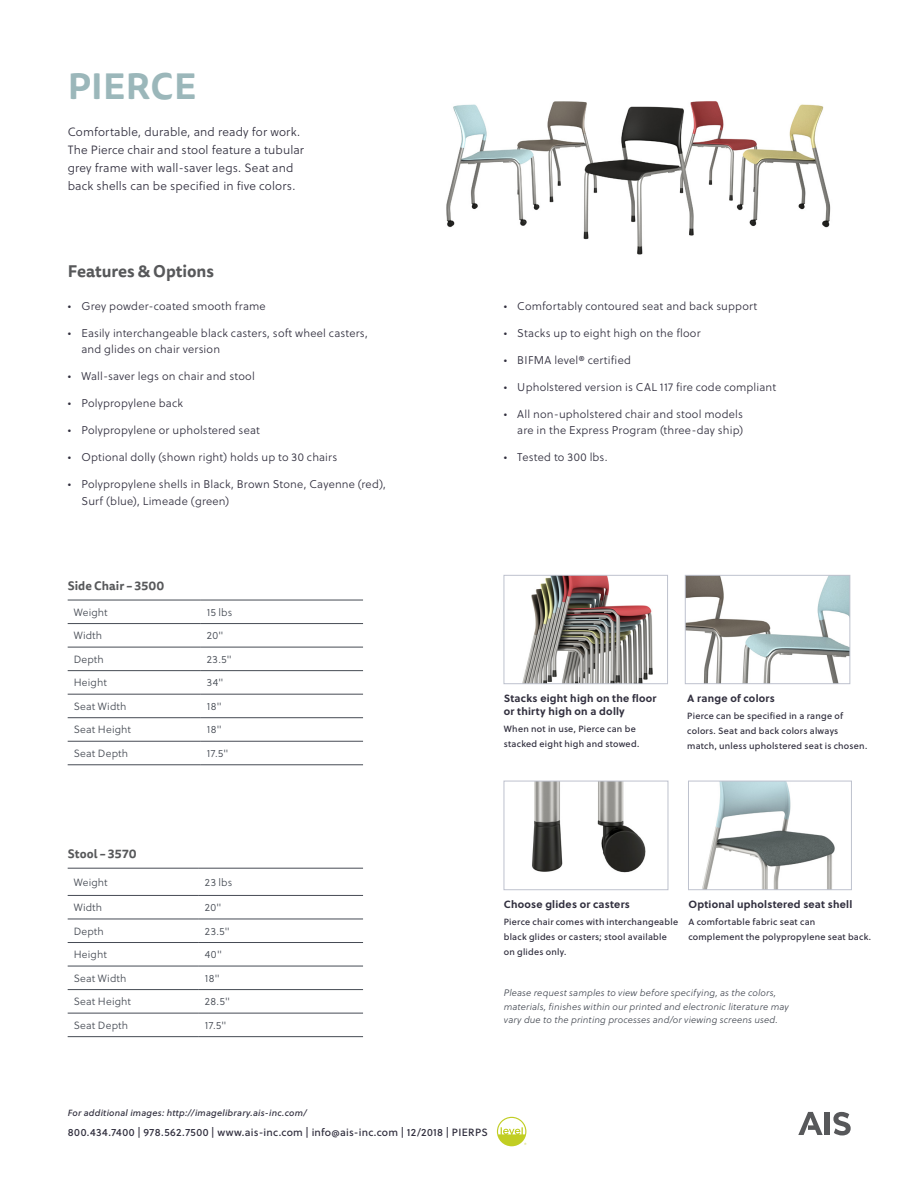
<style>
.page{position:relative;width:918px;height:1188px;background:#fff}
.page>*{position:absolute;margin:0;border:0;box-sizing:border-box;transform-origin:0 0}
.t1{font:700 36px "Tisa Sans Pro";letter-spacing:.01em;color:#9bb7ba}
.t2{font:700 16.5px "Tisa Sans Pro";letter-spacing:-.005em;color:#57585a}
.Regular_Bullets{font:12px/18px "Soleil Lt";letter-spacing:.015em;color:#312f3e}
.t3{font:700 12px "Tisa Sans Pro";letter-spacing:.01em;color:#57585a}
.t4{font:11.25px/16.5px "Soleil Lt";letter-spacing:.015em;color:#312f3e}
.Paragraph_Style_1{font:10.5px "Soleil Lt";letter-spacing:.015em;color:#464b54}
.Regular_Bullets-2{font:700 10.5px "Soleil";letter-spacing:.02em;color:#312f3e}
.t5{font:10.5px "Soleil Bk";letter-spacing:.03em;color:#312f3e}
.Paragraph_Style_1-2{font:italic 9.45px/13.5px "Soleil Lt";letter-spacing:.015em;color:#464b54}
.Regular_Bullets-3{font:9px/15px "Soleil Bk";letter-spacing:.025em;color:#312f3e}
.t6{font:italic 9px "Soleil Bk";letter-spacing:.025em;color:#312f3e}
</style>
<div class="page">
<img style="left:446px;top:101px;width:385px;height:154px">
<svg style="left:497px;top:1117px;width:29px;height:29px"></svg>
<div style="left:825px;top:1112px;width:5px;height:23px;background:#57585a"></div>
<svg style="left:833px;top:1112px;width:18px;height:23px"></svg>
<svg style="left:798px;top:1112px;width:25px;height:23px"></svg>
<hr style="left:68px;top:647px;width:133px;height:1px;background:#464b54">
<hr style="left:201px;top:647px;width:162px;height:1px;background:#464b54">
<hr style="left:68px;top:670px;width:133px;height:1px;background:#464b54">
<hr style="left:201px;top:670px;width:162px;height:1px;background:#464b54">
<hr style="left:68px;top:694px;width:133px;height:1px;background:#464b54">
<hr style="left:201px;top:694px;width:162px;height:1px;background:#464b54">
<hr style="left:68px;top:717px;width:133px;height:1px;background:#464b54">
<hr style="left:201px;top:717px;width:162px;height:1px;background:#464b54">
<hr style="left:68px;top:741px;width:133px;height:1px;background:#464b54">
<hr style="left:201px;top:741px;width:162px;height:1px;background:#464b54">
<hr style="left:68px;top:765px;width:133px;height:1px;background:#464b54">
<hr style="left:201px;top:765px;width:162px;height:1px;background:#464b54">
<hr style="left:68px;top:600px;width:133px;height:1px;background:#464b54">
<hr style="left:201px;top:600px;width:162px;height:1px;background:#464b54">
<hr style="left:68px;top:623px;width:133px;height:1px;background:#464b54">
<hr style="left:201px;top:623px;width:162px;height:1px;background:#464b54">
<hr style="left:68px;top:919px;width:131px;height:1px;background:#464b54">
<hr style="left:199px;top:919px;width:164px;height:1px;background:#464b54">
<hr style="left:68px;top:942px;width:131px;height:1px;background:#464b54">
<hr style="left:199px;top:942px;width:164px;height:1px;background:#464b54">
<hr style="left:68px;top:966px;width:131px;height:1px;background:#464b54">
<hr style="left:199px;top:966px;width:164px;height:1px;background:#464b54">
<hr style="left:68px;top:989px;width:131px;height:1px;background:#464b54">
<hr style="left:199px;top:989px;width:164px;height:1px;background:#464b54">
<hr style="left:68px;top:1013px;width:131px;height:1px;background:#464b54">
<hr style="left:199px;top:1013px;width:164px;height:1px;background:#464b54">
<hr style="left:68px;top:1036px;width:131px;height:1px;background:#464b54">
<hr style="left:199px;top:1036px;width:164px;height:1px;background:#464b54">
<hr style="left:68px;top:868px;width:131px;height:1px;background:#464b54">
<hr style="left:199px;top:868px;width:164px;height:1px;background:#464b54">
<hr style="left:68px;top:895px;width:131px;height:1px;background:#464b54">
<hr style="left:199px;top:895px;width:164px;height:1px;background:#464b54">
<img style="left:522px;top:577px;width:131px;height:105px">
<div style="left:504px;top:575px;width:164px;height:109px;border:1px solid #bec2ce"></div>
<img style="left:687px;top:577px;width:161px;height:105px">
<div style="left:685px;top:575px;width:165px;height:109px;border:1px solid #bec2ce"></div>
<img style="left:702px;top:783px;width:133px;height:105px">
<div style="left:688px;top:781px;width:164px;height:109px;border:1px solid #bec2ce"></div>
<img style="left:532px;top:783px;width:114px;height:90px">
<div style="left:504px;top:781px;width:164px;height:109px;border:1px solid #bec2ce"></div>
<p class="t1" style="left:68px;top:60px;width:130px">PIERCE</p>
<p class="Regular_Bullets" style="left:68px;top:123px;width:238px">Comfortable, durable, and ready for work.<br>The Pierce chair and stool feature a tubular grey frame with wall-saver legs. Seat and back shells can be specified in five colors.</p>
<p class="t2" style="left:68px;top:259px;width:148px">Features &amp; Options</p>
<p class="t4" style="left:68px;top:297px;width:199px">• Grey powder-coated smooth frame</p>
<p class="t4" style="left:81px;top:324px;width:288px;text-indent:-14px">• Easily interchangeable black casters, soft wheel casters, and glides on chair version</p>
<p class="t4" style="left:68px;top:368px;width:188px">• Wall-saver legs on chair and stool</p>
<p class="t4" style="left:68px;top:395px;width:117px">• Polypropylene back</p>
<p class="t4" style="left:68px;top:422px;width:194px">• Polypropylene or upholstered seat</p>
<p class="t4" style="left:68px;top:449px;width:271px">• Optional dolly (shown right) holds up to 30 chairs</p>
<p class="t4" style="left:81px;top:476px;width:306px;text-indent:-14px">• Polypropylene shells in Black, Brown Stone, Cayenne (red),<br>Surf (blue), Limeade (green)</p>
<p class="t3" style="left:68px;top:577px;width:98px">Side Chair – 3500</p>
<p class="Paragraph_Style_1" style="left:74px;top:605px;width:36px">Weight</p>
<p class="Paragraph_Style_1" style="left:207px;top:605px;width:27px">15 lbs</p>
<p class="Paragraph_Style_1" style="left:74px;top:628px;width:30px">Width</p>
<p class="Paragraph_Style_1" style="left:207px;top:628px;width:18px">20"</p>
<p class="Paragraph_Style_1" style="left:74px;top:652px;width:32px">Depth</p>
<p class="Paragraph_Style_1" style="left:207px;top:652px;width:26px">23.5"</p>
<p class="Paragraph_Style_1" style="left:74px;top:675px;width:35px">Height</p>
<p class="Paragraph_Style_1" style="left:207px;top:675px;width:18px">34"</p>
<p class="Paragraph_Style_1" style="left:74px;top:699px;width:54px">Seat Width</p>
<p class="Paragraph_Style_1" style="left:207px;top:699px;width:16px">18"</p>
<p class="Paragraph_Style_1" style="left:74px;top:722px;width:59px">Seat Height</p>
<p class="Paragraph_Style_1" style="left:207px;top:722px;width:16px">18"</p>
<p class="Paragraph_Style_1" style="left:74px;top:746px;width:56px">Seat Depth</p>
<p class="Paragraph_Style_1" style="left:207px;top:746px;width:23px">17.5"</p>
<p class="t4" style="left:504px;top:297px;width:255px">• Comfortably contoured seat and back support</p>
<p class="t4" style="left:504px;top:324px;width:198px">• Stacks up to eight high on the floor</p>
<p class="t4" style="left:504px;top:351px;width:129px">• BIFMA level® certified</p>
<p class="t4" style="left:504px;top:378px;width:274px">• Upholstered version is CAL 117 fire code compliant</p>
<p class="t4" style="left:504px;top:405px;width:241px;text-align:right">• All non-upholstered chair and stool models are in the Express Program (three-day ship)</p>
<p class="t4" style="left:504px;top:449px;width:105px">• Tested to 300 lbs.</p>
<p class="Regular_Bullets-2" style="left:504px;top:690px;width:154px">Stacks eight high on the floor</p>
<p class="Regular_Bullets-2" style="left:687px;top:690px;width:89px">A range of colors</p>
<p class="Regular_Bullets-2" style="left:504px;top:703px;width:123px">or thirty high on a dolly</p>
<p class="Regular_Bullets-3" style="left:687px;top:708px;width:181px">Pierce can be specified in a range of colors. Seat and back colors always match, unless upholstered seat is chosen.</p>
<p class="Regular_Bullets-3" style="left:504px;top:721px;width:137px">When not in use, Pierce can be stacked eight high and stowed.</p>
<p class="t3" style="left:68px;top:845px;width:70px">Stool – 3570</p>
<p class="Paragraph_Style_1" style="left:74px;top:875px;width:36px">Weight</p>
<p class="Paragraph_Style_1" style="left:205px;top:875px;width:29px">23 lbs</p>
<p class="Paragraph_Style_1" style="left:74px;top:900px;width:30px">Width</p>
<p class="Paragraph_Style_1" style="left:205px;top:900px;width:18px">20"</p>
<p class="Paragraph_Style_1" style="left:74px;top:924px;width:32px">Depth</p>
<p class="Paragraph_Style_1" style="left:205px;top:924px;width:26px">23.5"</p>
<p class="Paragraph_Style_1" style="left:74px;top:947px;width:35px">Height</p>
<p class="Paragraph_Style_1" style="left:205px;top:947px;width:19px">40"</p>
<p class="Paragraph_Style_1" style="left:74px;top:971px;width:54px">Seat Width</p>
<p class="Paragraph_Style_1" style="left:205px;top:971px;width:16px">18"</p>
<p class="Paragraph_Style_1" style="left:74px;top:994px;width:59px">Seat Height</p>
<p class="Paragraph_Style_1" style="left:205px;top:994px;width:26px">28.5"</p>
<p class="Paragraph_Style_1" style="left:74px;top:1018px;width:56px">Seat Depth</p>
<p class="Paragraph_Style_1" style="left:205px;top:1018px;width:23px">17.5"</p>
<p class="Regular_Bullets-2" style="left:504px;top:896px;width:128px">Choose glides or casters</p>
<p class="Regular_Bullets-2" style="left:688px;top:896px;width:165px">Optional upholstered seat shell</p>
<p class="Regular_Bullets-3" style="left:504px;top:914px;width:176px">Pierce chair comes with interchangeable black glides or casters; stool available on glides only.</p>
<p class="Regular_Bullets-3" style="left:688px;top:914px;width:184px">A comfortable fabric seat can complement the polypropylene seat back.</p>
<p class="Paragraph_Style_1-2" style="left:504px;top:986px;width:287px">Please request samples to view before specifying, as the colors, materials, finishes within our printed and electronic literature may vary due to the printing processes and/or viewing screens used.</p>
<p class="t6" style="left:68px;top:1106px;width:241px">For additional images: http://imagelibrary.ais-inc.com/</p>
<p class="t5" style="left:68px;top:1124px;width:422px">800.434.7400 | 978.562.7500 | www.ais-inc.com | info@ais-inc.com | 12/2018 | PIERPS</p>
</div>
